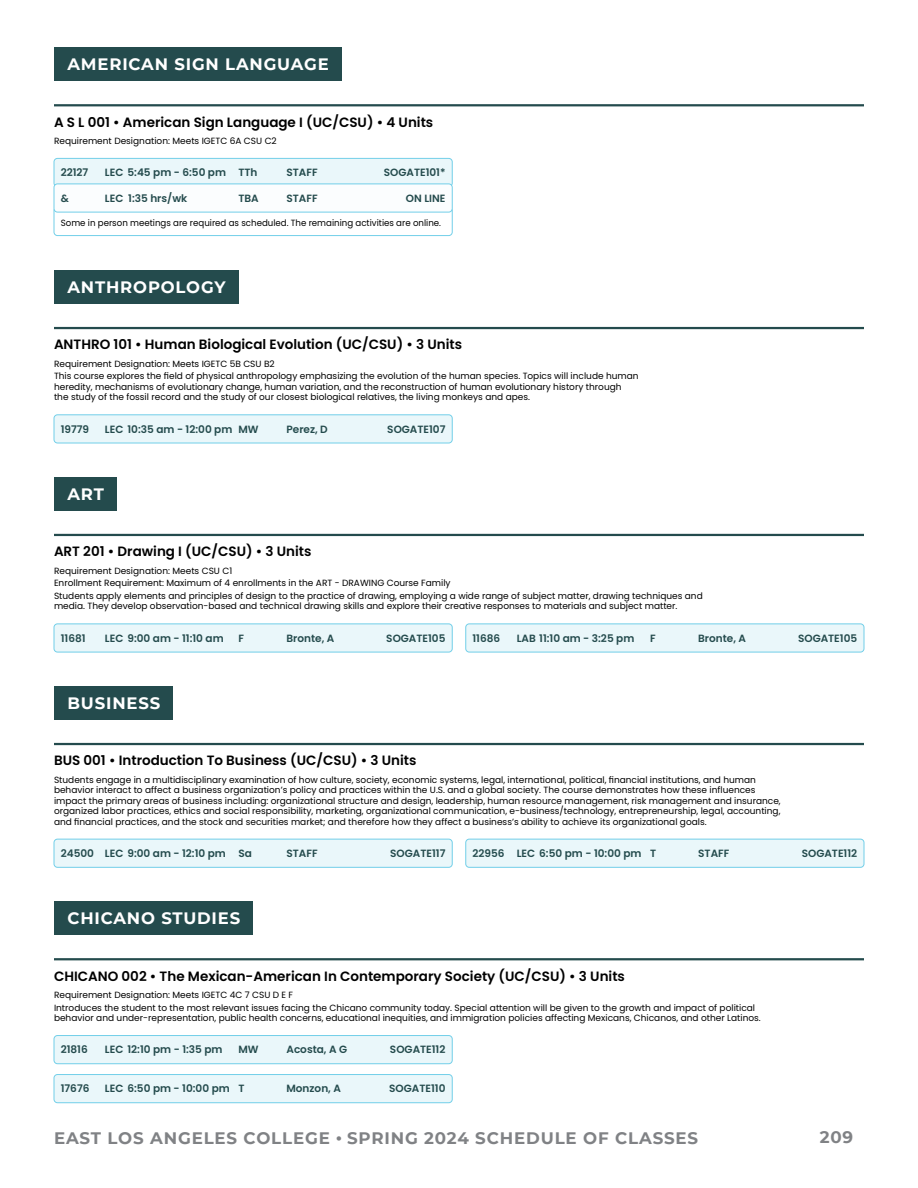
<style>
.page{position:relative;width:918px;height:1188px;background:#fff}
.page>*{position:absolute;margin:0;border:0;box-sizing:border-box;transform-origin:0 0}
.t1{font:700 16.65px "Montserrat";letter-spacing:.05em;color:#808285}
.department_title{font:700 16.5px "Montserrat";letter-spacing:.05em;color:#fff}
.course_title{font:600 13.5px "Poppins";color:#000}
.and_times{font:600 10.5px "Poppins";color:#244b4d}
.course_description{font:9px/10.5px "Poppins";color:#000}
.section_description{font:9px "Poppins";color:#000;scale:.96 1}
.s1{font-family:"Poppins";font-weight:500}
</style>
<div class="page">
<div style="left:54px;top:47px;width:287px;height:34px;background:#244b4d"></div>
<hr style="left:54px;top:104px;width:810px;height:2px;background:#244b4d">
<div style="left:54px;top:158px;width:398px;height:29px;background:#eaf7fa;border-radius:4px"></div>
<div style="left:54px;top:158px;width:399px;height:29px;border:1px solid #72cfe9;border-radius:4px"></div>
<div style="left:54px;top:184px;width:398px;height:28px;background:#fbfdfe;border-radius:4px"></div>
<div style="left:54px;top:184px;width:399px;height:28px;border:1px solid #72cfe9;border-radius:4px"></div>
<svg style="left:53px;top:209px;width:400px;height:27px"></svg>
<div style="left:54px;top:270px;width:184px;height:34px;background:#244b4d"></div>
<hr style="left:54px;top:327px;width:810px;height:2px;background:#244b4d">
<div style="left:54px;top:415px;width:398px;height:28px;background:#eaf7fa;border-radius:4px"></div>
<div style="left:54px;top:414px;width:399px;height:29px;border:1px solid #72cfe9;border-radius:4px"></div>
<div style="left:54px;top:477px;width:63px;height:34px;background:#244b4d"></div>
<hr style="left:54px;top:534px;width:810px;height:2px;background:#244b4d">
<div style="left:54px;top:624px;width:398px;height:28px;background:#eaf7fa;border-radius:4px"></div>
<div style="left:54px;top:624px;width:399px;height:28px;border:1px solid #72cfe9;border-radius:4px"></div>
<div style="left:466px;top:624px;width:398px;height:28px;background:#eaf7fa;border-radius:4px"></div>
<div style="left:465px;top:624px;width:399px;height:28px;border:1px solid #72cfe9;border-radius:4px"></div>
<div style="left:54px;top:686px;width:119px;height:34px;background:#244b4d"></div>
<hr style="left:54px;top:743px;width:810px;height:2px;background:#244b4d">
<div style="left:54px;top:839px;width:398px;height:28px;background:#eaf7fa;border-radius:4px"></div>
<div style="left:54px;top:839px;width:399px;height:29px;border:1px solid #72cfe9;border-radius:4px"></div>
<div style="left:466px;top:839px;width:398px;height:28px;background:#eaf7fa;border-radius:4px"></div>
<div style="left:465px;top:839px;width:399px;height:29px;border:1px solid #72cfe9;border-radius:4px"></div>
<div style="left:54px;top:901px;width:199px;height:34px;background:#244b4d"></div>
<hr style="left:54px;top:958px;width:810px;height:2px;background:#244b4d">
<div style="left:54px;top:1036px;width:398px;height:28px;background:#eaf7fa;border-radius:4px"></div>
<div style="left:54px;top:1035px;width:399px;height:29px;border:1px solid #72cfe9;border-radius:4px"></div>
<div style="left:54px;top:1075px;width:398px;height:28px;background:#eaf7fa;border-radius:4px"></div>
<div style="left:54px;top:1074px;width:399px;height:29px;border:1px solid #72cfe9;border-radius:4px"></div>
<p class="department_title" style="left:68px;top:52px;width:263px">AMERICAN SIGN LANGUAGE</p>
<p class="course_title" style="left:54px;top:114px;width:381px">A S L 001 • American Sign Language I (UC/CSU) • 4 Units</p>
<p class="course_description" style="left:54px;top:136px;width:224px">Requirement Designation: Meets IGETC 6A CSU C2</p>
<p class="and_times" style="left:61px;top:166px;width:29px">22127</p>
<p class="and_times" style="left:105px;top:166px;width:154px">LEC 5:45 pm - 6:50 pm TTh</p>
<p class="and_times" style="left:286px;top:166px;width:33px">STAFF</p>
<p class="and_times" style="left:384px;top:166px;width:63px">SOGATE101*</p>
<p class="and_times" style="left:61px;top:192px;width:10px">&amp;</p>
<p class="and_times" style="left:105px;top:192px;width:84px">LEC 1:35 hrs/wk</p>
<p class="and_times" style="left:238px;top:192px;width:22px">TBA</p>
<p class="and_times" style="left:286px;top:192px;width:33px">STAFF</p>
<p class="and_times" style="left:406px;top:192px;width:41px">ON LINE</p>
<p class="section_description" style="left:61px;top:217px;width:398px">Some in person meetings are required as scheduled. The remaining activities are online.</p>
<p class="department_title" style="left:68px;top:275px;width:160px">ANTHROPOLOGY</p>
<p class="course_title" style="left:54px;top:337px;width:410px">ANTHRO 101 • Human Biological Evolution (UC/CSU) • 3 Units</p>
<p class="course_description" style="left:54px;top:358px;width:222px">Requirement Designation: Meets IGETC 5B CSU B2</p>
<p class="course_description" style="left:54px;top:371px;width:586px">This course explores the field of physical anthropology emphasizing the evolution of the human species. Topics will include human heredity, mechanisms of evolutionary change, human variation, and the reconstruction of human evolutionary history through<br>the study of the fossil record and the study of our closest biological relatives, the living monkeys and apes.</p>
<p class="and_times" style="left:61px;top:423px;width:30px">19779</p>
<p class="and_times" style="left:105px;top:423px;width:155px">LEC 10:35 am - 12:00 pm MW</p>
<p class="and_times" style="left:286px;top:423px;width:43px">Perez, D</p>
<p class="and_times" style="left:387px;top:423px;width:60px">SOGATE107</p>
<p class="department_title" style="left:68px;top:482px;width:38px">ART</p>
<p class="course_title" style="left:54px;top:544px;width:259px">ART 201 • Drawing I (UC/CSU) • 3 Units</p>
<p class="course_description" style="left:54px;top:565px;width:180px">Requirement Designation: Meets CSU C1</p>
<p class="course_description" style="left:54px;top:578px;width:398px">Enrollment Requirement: Maximum of 4 enrollments in the ART - DRAWING Course Family</p>
<p class="course_description" style="left:54px;top:591px;width:650px">Students apply elements and principles of design to the practice of drawing, employing a wide range of subject matter, drawing techniques and media. They develop observation-based and technical drawing skills and explore their creative responses to materials and subject matter.</p>
<p class="and_times" style="left:61px;top:632px;width:26px">11681</p>
<p class="and_times" style="left:105px;top:632px;width:120px">LEC 9:00 am - 11:10 am</p>
<p class="and_times" style="left:238px;top:632px;width:7px">F</p>
<p class="and_times" style="left:286px;top:632px;width:49px">Bronte, A</p>
<p class="and_times" style="left:386px;top:632px;width:61px">SOGATE105</p>
<p class="and_times" style="left:472px;top:632px;width:29px">11686</p>
<p class="and_times" style="left:517px;top:632px;width:119px">LAB 11:10 am - 3:25 pm</p>
<p class="and_times" style="left:650px;top:632px;width:7px">F</p>
<p class="and_times" style="left:698px;top:632px;width:49px">Bronte, A</p>
<p class="and_times" style="left:798px;top:632px;width:61px">SOGATE105</p>
<p class="department_title" style="left:68px;top:691px;width:94px">BUSINESS</p>
<p class="course_title" style="left:54px;top:753px;width:364px">BUS 001 • Introduction To Business (UC/CSU) • 3 Units</p>
<p class="course_description" style="left:54px;top:774px;width:728px">Students engage in a multidisciplinary examination of how culture, society, economic systems, legal, international, political, financial institutions, and human behavior interact to affect a business organization’s policy and practices within the U.S. and a global society. The course demonstrates how these influences impact the primary areas of business including: organizational structure and design, leadership, human resource management, risk management and insurance, organized labor practices, ethics and social responsibility, marketing, organizational communication, e-business/technology, entrepreneurship, legal, accounting, and financial practices, and the stock and securities market; and therefore how they affect a business’s ability to achieve its organizational goals.</p>
<p class="and_times" style="left:61px;top:847px;width:193px">24500 LEC 9:00 am - 12:10 pm Sa</p>
<p class="and_times" style="left:286px;top:847px;width:33px">STAFF</p>
<p class="and_times" style="left:390px;top:847px;width:57px">SOGATE117</p>
<p class="and_times" style="left:472px;top:847px;width:185px">22956 LEC 6:50 pm - 10:00 pm T</p>
<p class="and_times" style="left:698px;top:847px;width:33px">STAFF</p>
<p class="and_times" style="left:802px;top:847px;width:57px">SOGATE112</p>
<p class="department_title" style="left:68px;top:906px;width:174px">CHICANO STUDIES</p>
<p class="course_title" style="left:54px;top:968px;width:572px">CHICANO 002 • The Mexican-American In Contemporary Society (UC/CSU) • 3 Units</p>
<p class="course_description" style="left:54px;top:990px;width:241px">Requirement Designation: Meets IGETC 4C 7 CSU D E F</p>
<p class="course_description" style="left:54px;top:1002px;width:708px">Introduces the student to the most relevant issues facing the Chicano community today. Special attention will be given to the growth and impact of political behavior and under-representation, public health concerns, educational inequities, and immigration policies affecting Mexicans, Chicanos, and other Latinos.</p>
<p class="and_times" style="left:61px;top:1044px;width:29px">21816</p>
<p class="and_times" style="left:105px;top:1044px;width:119px">LEC 12:10 pm - 1:35 pm</p>
<p class="and_times" style="left:238px;top:1044px;width:22px">MW</p>
<p class="and_times" style="left:286px;top:1044px;width:62px">Acosta, A G</p>
<p class="and_times" style="left:390px;top:1044px;width:57px">SOGATE112</p>
<p class="and_times" style="left:61px;top:1083px;width:30px">17676</p>
<p class="and_times" style="left:105px;top:1083px;width:141px">LEC 6:50 pm - 10:00 pm T</p>
<p class="and_times" style="left:286px;top:1083px;width:56px">Monzon, A</p>
<p class="and_times" style="left:389px;top:1083px;width:58px">SOGATE110</p>
<h1 class="t1" style="left:54px;top:1126px;width:646px">EAST LOS ANGELES COLLEGE <span class="s1">•</span> SPRING 2024 SCHEDULE OF CLASSES</h1>
<h1 class="t1" style="left:820px;top:1125px;width:35px">209</h1>
</div>
